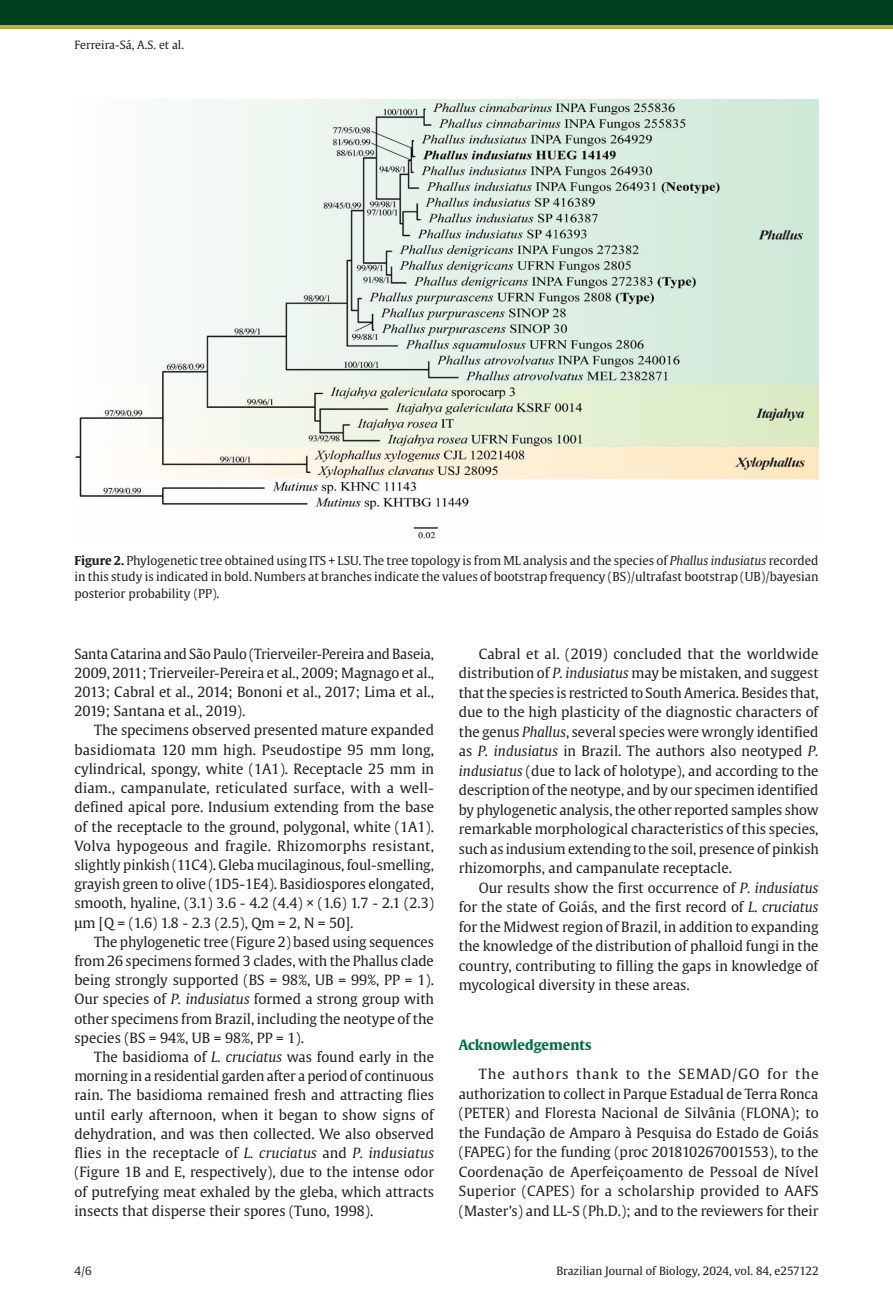
<style>
.page{position:relative;width:893px;height:1315px;background:#fff}
.page>*{position:absolute;margin:0;border:0;box-sizing:border-box;transform-origin:0 0}
.Paragraph{font:14px/19.2px "Gulliver";color:#231f20;text-align:justify}
.Acknowledgment{font:14px/19.6px "Gulliver";color:#231f20;text-align:justify}
.AcknowledgmentHead{font:700 14px "Gulliver";color:#016f45}
.FigureCaption{font:12.25px/16.6px "Gulliver";color:#231f20;text-align:justify}
.t1{font:11.38px "Gulliver";color:#231f20}
.s1{font-weight:700}
.s2{font-style:italic}
</style>
<div class="page">
<div style="left:0;top:12px;width:893px;height:17px;background:#beab3f"></div>
<div style="left:0;top:0;width:893px;height:25px;background:#003f22"></div>
<img style="left:75px;top:99px;width:744px;height:440px">
<p class="t1" style="left:74px;top:37px;width:111px">Ferreira-Sá, A.S. et al.</p>
<p class="FigureCaption" style="left:74px;top:552px;width:746px"><span class="s1">Figure 2.</span> Phylogenetic tree obtained using ITS + LSU. The tree topology is from ML analysis and the species of <span class="s2">Phallus indusiatus</span> recorded in this study is indicated in bold. Numbers at branches indicate the values of bootstrap frequency (BS)/ultrafast bootstrap (UB)/bayesian posterior probability (PP).</p>
<p class="Paragraph" style="left:74px;top:644px;width:361px">Santa Catarina and São Paulo (Trierveiler-Pereira and Baseia, 2009, 2011; Trierveiler-Pereira et al., 2009; Magnago et al., 2013; Cabral et al., 2014; Bononi et al., 2017; Lima et al., 2019; Santana et al., 2019).</p>
<p class="Paragraph" style="left:74px;top:720px;width:361px;text-indent:20px">The specimens observed presented mature expanded basidiomata 120 mm high. Pseudostipe 95 mm long, cylindrical, spongy, white (1A1). Receptacle 25 mm in diam., campanulate, reticulated surface, with a well&shy;defined apical pore. Indusium extending from the base of the receptacle to the ground, polygonal, white (1A1).<br>Volva hypogeous and fragile. Rhizomorphs resistant, slightly pinkish (11C4). Gleba mucilaginous, foul-smelling, grayish green to olive (1D5-1E4). Basidiospores elongated, smooth, hyaline, (3.1) 3.6 - 4.2 (4.4) × (1.6) 1.7 - 2.1 (2.3) µm [Q = (1.6) 1.8 - 2.3 (2.5), Qm = 2, N = 50].</p>
<p class="Paragraph" style="left:74px;top:932px;width:361px;text-indent:20px">The phylogenetic tree (Figure 2) based using sequences from 26 specimens formed 3 clades, with the Phallus clade being strongly supported (BS = 98%, UB = 99%, PP = 1).<br>Our species of <span class="s2">P. indusiatus</span> formed a strong group with other specimens from Brazil, including the neotype of the species (BS = 94%, UB = 98%, PP = 1).</p>
<p class="Paragraph" style="left:74px;top:1047px;width:361px;text-indent:20px">The basidioma of <span class="s2">L. cruciatus</span> was found early in the morning in a residential garden after a period of continuous rain. The basidioma remained fresh and attracting flies until early afternoon, when it began to show signs of dehydration, and was then collected. We also observed flies in the receptacle of <span class="s2">L. cruciatus</span> and <span class="s2">P. indusiatus </span>(Figure 1B and E, respectively), due to the intense odor of putrefying meat exhaled by the gleba, which attracts insects that disperse their spores (Tuno, 1998).</p>
<p class="Paragraph" style="left:459px;top:643px;width:361px;text-indent:20px">Cabral et al. (2019) concluded that the worldwide distribution of <span class="s2">P. indusiatus</span> may be mistaken, and suggest that the species is restricted to South America. Besides that, due to the high plasticity of the diagnostic characters of the genus <span class="s2">Phallus</span>, several species were wrongly identified as <span class="s2">P. indusiatus</span> in Brazil. The authors also neotyped <span class="s2">P. indusiatus</span> (due to lack of holotype), and according to the description of the neotype, and by our specimen identified by phylogenetic analysis, the other reported samples show remarkable morphological characteristics of this species, such as indusium extending to the soil, presence of pinkish rhizomorphs, and campanulate receptacle.</p>
<p class="Paragraph" style="left:459px;top:878px;width:361px;text-indent:20px">Our results show the first occurrence of <span class="s2">P. indusiatus </span>for the state of Goiás, and the first record of <span class="s2">L. cruciatus </span>for the Midwest region of Brazil, in addition to expanding the knowledge of the distribution of phalloid fungi in the country, contributing to filling the gaps in knowledge of mycological diversity in these areas.</p>
<p class="AcknowledgmentHead" style="left:459px;top:1035px;width:134px">Acknowledgements</p>
<p class="Acknowledgment" style="left:459px;top:1064px;width:361px;text-indent:20px">The authors thank to the SEMAD/GO for the authorization to collect in Parque Estadual de Terra Ronca (PETER) and Floresta Nacional de Silvânia (FLONA); to the Fundação de Amparo à Pesquisa do Estado de Goiás (FAPEG) for the funding (proc 201810267001553), to the Coordenação de Aperfeiçoamento de Pessoal de Nível Superior (CAPES) for a scholarship provided to AAFS (Master’s) and LL-S (Ph.D.); and to the reviewers for their</p>
<p class="t1" style="left:74px;top:1264px;width:19px">4/6</p>
<p class="t1" style="left:556px;top:1264px;width:264px">Brazilian Journal of Biology, 2024, vol. 84, e257122</p>
</div>
